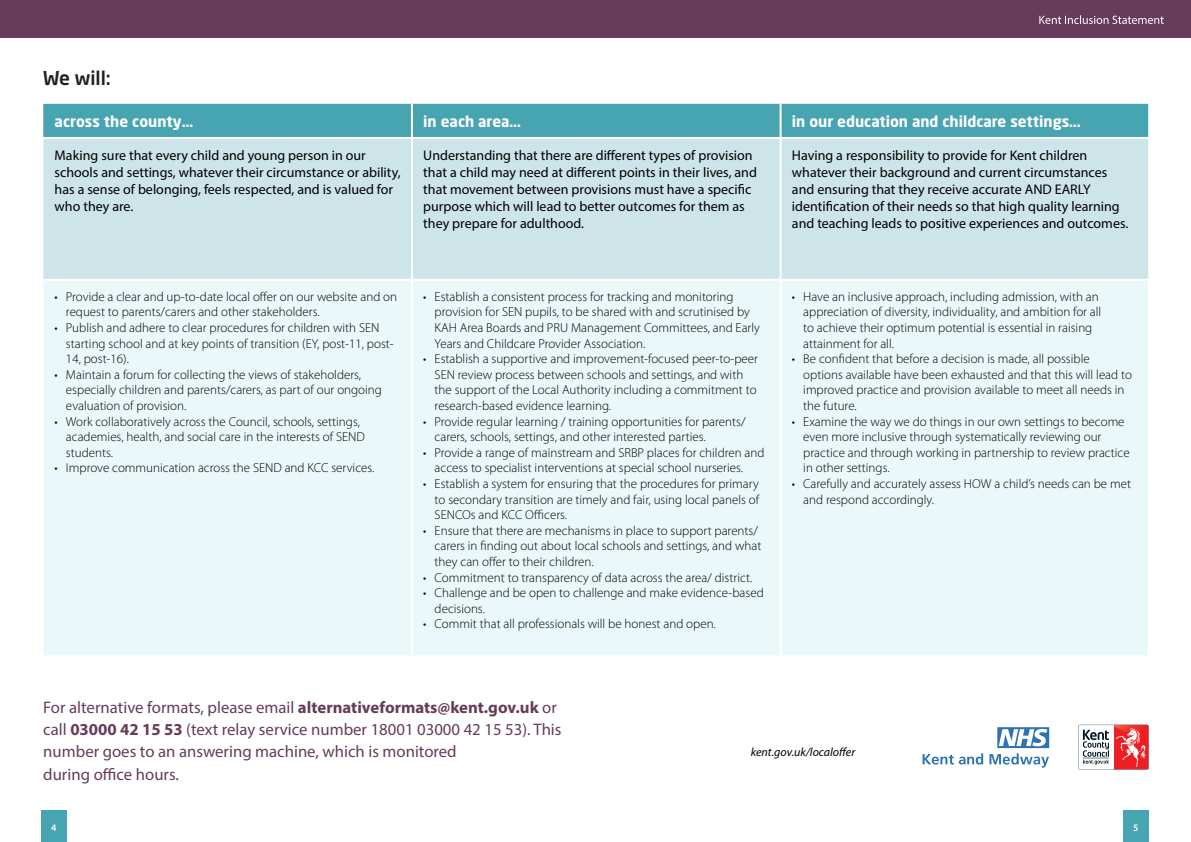
<style>
.page{position:relative;width:1191px;height:842px;background:#fff}
.page>*{position:absolute;margin:0;border:0;box-sizing:border-box;transform-origin:0 0}
.List_Paragraph{font:500 19px "Neo Sans Std";color:#231f20}
.List_Paragraph-2{font:16.7px/22.3px "Myriad Pro";color:#663c5a}
.List_Paragraph-3{font:700 15px "Neo Sans Std";color:#fff}
.List_Paragraph-4{font:14px/17px "Myriad Pro";color:#000}
.t1{font:300 13px/15.6px "Myriad Pro";color:#000}
.List_Paragraph-5{font:italic 12px "Myriad Pro";color:#000}
.t2{font:600 10px "Myriad Pro";color:#fff}
.s1{font-weight:700}
</style>
<div class="page">
<div style="left:0;top:0;width:1191px;height:38px;background:#663c5a"></div>
<div style="left:1123px;top:811px;width:25px;height:31px;background:#47a4b1"></div>
<div style="left:41px;top:811px;width:26px;height:31px;background:#47a4b1"></div>
<svg style="left:1039px;top:15px;width:124px;height:9px"></svg>
<div style="left:43px;top:104px;width:1105px;height:33px;background:#47a4b1"></div>
<div style="left:43px;top:139px;width:1105px;height:140px;background:#cde4e8"></div>
<div style="left:43px;top:281px;width:1105px;height:374px;background:#ebf8fa"></div>
<hr style="left:411px;top:104px;width:2px;height:33px;background:#fff">
<hr style="left:779px;top:104px;width:2px;height:33px;background:#fff">
<hr style="left:411px;top:139px;width:2px;height:140px;background:#fff">
<hr style="left:779px;top:139px;width:2px;height:140px;background:#fff">
<hr style="left:411px;top:281px;width:2px;height:374px;background:#fff">
<hr style="left:779px;top:281px;width:2px;height:374px;background:#fff">
<svg style="left:1078px;top:725px;width:70px;height:44px"></svg>
<svg style="left:922px;top:727px;width:127px;height:41px"></svg>
<p class="List_Paragraph" style="left:43px;top:66px;width:69px">We will:</p>
<p class="List_Paragraph-3" style="left:55px;top:111px;width:140px">across the county…</p>
<p class="List_Paragraph-3" style="left:423px;top:111px;width:99px">in each area…</p>
<p class="List_Paragraph-3" style="left:792px;top:111px;width:290px">in our education and childcare settings…</p>
<p class="List_Paragraph-4" style="left:55px;top:146px;width:347px">Making sure that every child and young person in our schools and settings, whatever their circumstance or ability, has a sense of belonging, feels respected, and is valued for who they are.</p>
<p class="List_Paragraph-4" style="left:423px;top:146px;width:335px">Understanding that there are different types of provision that a child may need at different points in their lives, and that movement between provisions must have a specific purpose which will lead to better outcomes for them as they prepare for adulthood.</p>
<p class="List_Paragraph-4" style="left:792px;top:146px;width:338px">Having a responsibility to provide for Kent children whatever their background and current circumstances and ensuring that they receive accurate AND EARLY identification of their needs so that high quality learning and teaching leads to positive experiences and outcomes.</p>
<p class="t1" style="left:66px;top:289px;width:333px;text-indent:-11px">• Provide a clear and up-to-date local offer on our website and on request to parents/carers and other stakeholders.</p>
<p class="t1" style="left:66px;top:320px;width:329px;text-indent:-11px">• Publish and adhere to clear procedures for children with SEN starting school and at key points of transition (EY, post-11, post-<br>14, post-16).</p>
<p class="t1" style="left:66px;top:367px;width:317px;text-indent:-11px">• Maintain a forum for collecting the views of stakeholders, especially children and parents/carers, as part of our ongoing evaluation of provision.</p>
<p class="t1" style="left:66px;top:413px;width:300px;text-indent:-11px">• Work collaboratively across the Council, schools, settings, academies, health, and social care in the interests of SEND students.</p>
<p class="t1" style="left:55px;top:460px;width:321px">• Improve communication across the SEND and KCC services.</p>
<p class="t1" style="left:434px;top:289px;width:327px;text-indent:-11px">• Establish a consistent process for tracking and monitoring provision for SEN pupils, to be shared with and scrutinised by KAH Area Boards and PRU Management Committees, and Early Years and Childcare Provider Association.</p>
<p class="t1" style="left:434px;top:351px;width:325px;text-indent:-11px">• Establish a supportive and improvement-focused peer-to-peer SEN review process between schools and settings, and with the support of the Local Authority including a commitment to research-based evidence learning.</p>
<p class="t1" style="left:434px;top:413px;width:312px;text-indent:-11px">• Provide regular learning / training opportunities for parents/ carers, schools, settings, and other interested parties.</p>
<p class="t1" style="left:434px;top:445px;width:331px;text-indent:-11px">• Provide a range of mainstream and SRBP places for children and access to specialist interventions at special school nurseries.</p>
<p class="t1" style="left:434px;top:476px;width:326px;text-align:justify;text-indent:-11px">• Establish a system for ensuring that the procedures for primary to secondary transition are timely and fair, using local panels of SENCOs and KCC Officers.</p>
<p class="t1" style="left:434px;top:523px;width:328px;text-indent:-11px">• Ensure that there are mechanisms in place to support parents/ carers in finding out about local schools and settings, and what they can offer to their children.</p>
<p class="t1" style="left:423px;top:569px;width:330px">• Commitment to transparency of data across the area/ district.</p>
<p class="t1" style="left:434px;top:585px;width:331px;text-indent:-11px">• Challenge and be open to challenge and make evidence-based decisions.</p>
<p class="t1" style="left:423px;top:616px;width:294px">• Commit that all professionals will be honest and open.</p>
<p class="t1" style="left:803px;top:289px;width:300px;text-indent:-11px">• Have an inclusive approach, including admission, with an appreciation of diversity, individuality, and ambition for all to achieve their optimum potential is essential in raising attainment for all.</p>
<p class="t1" style="left:803px;top:351px;width:330px;text-indent:-11px">• Be confident that before a decision is made, all possible options available have been exhausted and that this will lead to improved practice and provision available to meet all needs in the future.</p>
<p class="t1" style="left:803px;top:413px;width:328px;text-indent:-11px">• Examine the way we do things in our own settings to become even more inclusive through systematically reviewing our practice and through working in partnership to review practice in other settings.</p>
<p class="t1" style="left:803px;top:476px;width:329px;text-indent:-11px">• Carefully and accurately assess HOW a child’s needs can be met and respond accordingly.</p>
<p class="List_Paragraph-2" style="left:43px;top:696px;width:520px">For alternative formats, please email <span class="s1">alternativeformats@kent.gov.uk</span> or call <span class="s1">03000 42 15 53</span> (text relay service number 18001 03000 42 15 53). This number goes to an answering machine, which is monitored<br>during office hours.</p>
<p class="List_Paragraph-5" style="left:751px;top:745px;width:106px">kent.gov.uk/localoffer</p>
<p class="t2" style="left:51px;top:822px;width:7px">4</p>
<p class="t2" style="left:1133px;top:822px;width:7px">5</p>
</div>
